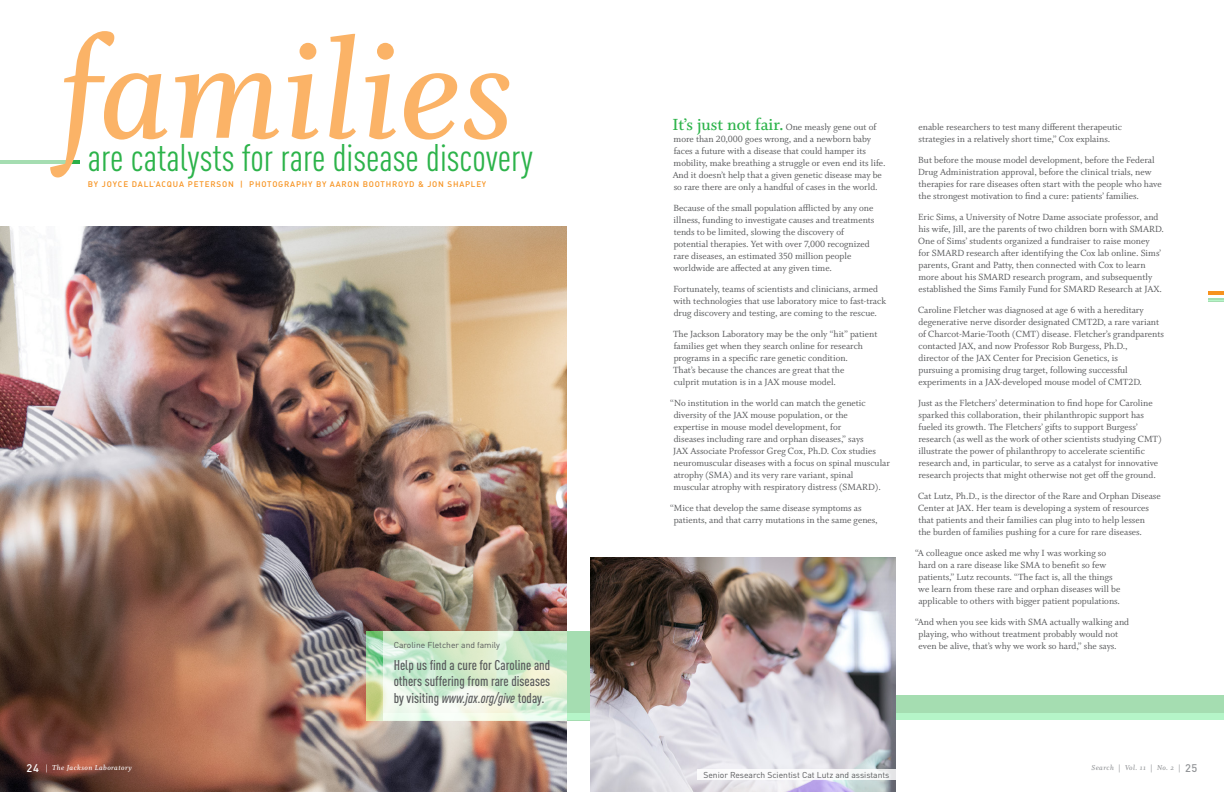
<style>
.page{position:relative;width:1224px;height:792px;background:#fff}
.page>*{position:absolute;margin:0;border:0;box-sizing:border-box;transform-origin:0 0}
.t1{font:154.6px "Whitman Semibold Italic Os F";color:#fbb367}
.t2{font:condensed 37.9px "DINOT";color:#2cb34a}
.t3{font:500 condensed 14px/16.8px "DINOT";color:#58595b;text-align:justify}
.t4{font:10px/12px "Whitman Roman LF";color:#58595b}
.t5{font:8.5px "DINOT";color:#58595b}
.t6{font:500 8px "DINOT";letter-spacing:.1em;color:#f7921e}
.t7{font:8px "Whitman Semibold Italic Os F";letter-spacing:.05em;color:#fff}
.t8{font:8px "Whitman Semibold Italic Os F";letter-spacing:.05em;color:#939598}
.s1{font-style:italic}
.s2{font-family:"Whitman Semibold Os F";font-size:18px;color:#2cb34a}
.s3{font-family:"DINOT";font-weight:500;font-size:11px}
</style>
<div class="page">
<img style="left:0;top:227px;width:567px;height:565px">
<svg style="left:366px;top:631px;width:224px;height:90px;background:#d0eacc"></svg>
<div style="left:821px;top:696px;width:403px;height:24px;background:#a5ddb1"></div>
<svg style="left:383px;top:714px;width:841px;height:6px;background:#c9f7d4"></svg>
<img style="left:590px;top:558px;width:306px;height:234px">
<hr style="left:0;top:161px;width:80px;height:3px;background:#2baf49">
<div style="left:698px;top:769px;width:198px;height:11px;background:#fff"></div>
<hr style="left:1208px;top:291px;width:16px;height:4px;background:#f7921e">
<hr style="left:1208px;top:298px;width:16px;height:4px;background:#a5ddb1">
<svg style="left:1208px;top:300px;width:16px;height:1px"></svg>
<h1 class="t1" style="left:59px;top:5px;width:456px">families</h1>
<h2 class="t2" style="left:88px;top:135px;width:446px">are catalysts for rare disease discovery</h2>
<p class="t6" style="left:88px;top:179px;width:400px">BY JOYCE DALL’ACQUA PETERSON | PHOTOGRAPHY BY AARON BOOTHROYD &amp; JON SHAPLEY</p>
<p class="t5" style="left:394px;top:639px;width:108px">Caroline Fletcher and family</p>
<h3 class="t3" style="left:394px;top:656px;width:158px">Help us find a cure for Caroline and others suffering from rare diseases by visiting <span class="s1">www.jax.org/give</span> today.</h3>
<p class="t4" style="left:673px;top:121px;width:214px"><span class="s2">It’s just not fair.</span> One measly gene out of more than 20,000 goes wrong, and a newborn baby faces a future with a disease that could hamper its mobility, make breathing a struggle or even end its life.<br>And it doesn’t help that a given genetic disease may be so rare there are only a handful of cases in the world.</p>
<p class="t4" style="left:673px;top:202px;width:203px">Because of the small population afflicted by any one illness, funding to investigate causes and treatments tends to be limited, slowing the discovery of potential therapies. Yet with over 7,000 recognized rare diseases, an estimated 350 million people worldwide are affected at any given time.</p>
<p class="t4" style="left:673px;top:283px;width:214px">Fortunately, teams of scientists and clinicians, armed with technologies that use laboratory mice to fast-track drug discovery and testing, are coming to the rescue.</p>
<p class="t4" style="left:673px;top:328px;width:206px">The Jackson Laboratory may be the only “hit” patient families get when they search online for research programs in a specific rare genetic condition.<br>That’s because the chances are great that the<br>culprit mutation is in a JAX mouse model.</p>
<p class="t4" style="left:673px;top:397px;width:218px;text-indent:-3px">“No institution in the world can match the genetic diversity of the JAX mouse population, or the<br>expertise in mouse model development, for<br>diseases including rare and orphan diseases,” says<br>JAX Associate Professor Greg Cox, Ph.D. Cox studies neuromuscular diseases with a focus on spinal muscular atrophy (SMA) and its very rare variant, spinal muscular atrophy with respiratory distress (SMARD).</p>
<p class="t4" style="left:674px;top:502px;width:206px;text-indent:-3px">“Mice that develop the same disease symptoms as patients, and that carry mutations in the same genes,</p>
<p class="t4" style="left:918px;top:121px;width:205px">enable researchers to test many different therapeutic strategies in a relatively short time,” Cox explains.</p>
<p class="t4" style="left:918px;top:154px;width:245px">But before the mouse model development, before the Federal Drug Administration approval, before the clinical trials, new therapies for rare diseases often start with the people who have the strongest motivation to find a cure: patients’ families.</p>
<p class="t4" style="left:918px;top:211px;width:247px">Eric Sims, a University of Notre Dame associate professor, and his wife, Jill, are the parents of two children born with SMARD.<br>One of Sims’ students organized a fundraiser to raise money<br>for SMARD research after identifying the Cox lab online. Sims’ parents, Grant and Patty, then connected with Cox to learn more about his SMARD research program, and subsequently established the Sims Family Fund for SMARD Research at JAX.</p>
<p class="t4" style="left:918px;top:304px;width:247px">Caroline Fletcher was diagnosed at age 6 with a hereditary degenerative nerve disorder designated CMT2D, a rare variant of Charcot-Marie-Tooth (CMT) disease. Fletcher’s grandparents contacted JAX, and now Professor Rob Burgess, Ph.D.,<br>director of the JAX Center for Precision Genetics, is<br>pursuing a promising drug target, following successful experiments in a JAX-developed mouse model of CMT2D.</p>
<p class="t4" style="left:918px;top:397px;width:245px">Just as the Fletchers’ determination to find hope for Caroline sparked this collaboration, their philanthropic support has fueled its growth. The Fletchers’ gifts to support Burgess’ research (as well as the work of other scientists studying CMT) illustrate the power of philanthropy to accelerate scientific research and, in particular, to serve as a catalyst for innovative research projects that might otherwise not get off the ground.</p>
<p class="t4" style="left:918px;top:490px;width:244px">Cat Lutz, Ph.D., is the director of the Rare and Orphan Disease Center at JAX. Her team is developing a system of resources that patients and their families can plug into to help lessen<br>the burden of families pushing for a cure for rare diseases.</p>
<p class="t4" style="left:918px;top:547px;width:204px;text-indent:-3px">“A colleague once asked me why I was working so hard on a rare disease like SMA to benefit so few patients,” Lutz recounts. “The fact is, all the things we learn from these rare and orphan diseases will be applicable to others with bigger patient populations.</p>
<p class="t4" style="left:918px;top:616px;width:212px;text-indent:-3px">“And when you see kids with SMA actually walking and playing, who without treatment probably would not even be alive, that’s why we work so hard,” she says.</p>
<p class="t7" style="left:27px;top:763px;width:107px"><span class="s3">24</span> | The Jackson Laboratory</p>
<p class="t8" style="left:1091px;top:763px;width:107px">Search | Vol. 11 | No. 2 | <span class="s3">25</span></p>
<p class="t5" style="left:703px;top:769px;width:188px">Senior Research Scientist Cat Lutz and assistants</p>
</div>
